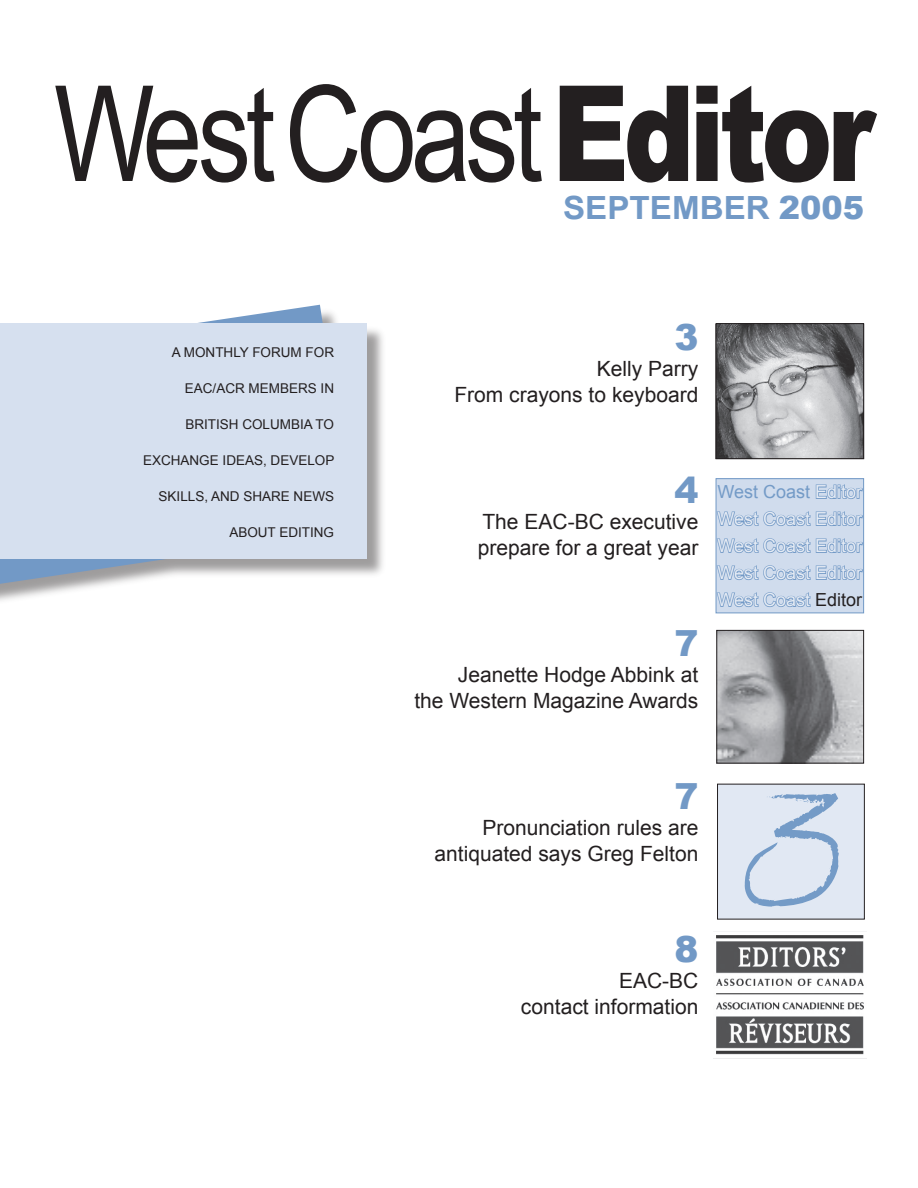
<style>
.page{position:relative;width:918px;height:1188px;background:#fff}
.page>*{position:absolute;margin:0;border:0;box-sizing:border-box;transform-origin:0 0}
.t1{font:133.2px "Arial";letter-spacing:-.05em;color:#231f20;scale:.8 1}
.t2{font:900 36px "Arial";color:#7299c6}
.t3{font:700 31.95px "Arial";color:#7299c6;scale:1.04 1}
.t4{font:21px "Arial";color:#231f20}
.Masthead_title{font:18px/27px "Arial";color:#e5ebf4;text-align:justify}
.t5{font:13.5px "Arial";color:#231f20}
.s1{font-weight:900}
.s2{color:#749bc7}
.s3{color:#231f20}
</style>
<div class="page">
<div style="left:718px;top:784px;width:146px;height:135px;background:#e1e8f3"></div>
<div style="left:717px;top:784px;width:148px;height:136px;border:1px solid #231f20"></div>
<svg style="left:744px;top:793px;width:95px;height:114px"></svg>
<div style="left:0;top:306px;width:387px;height:340px;background:#231f20;opacity:.44"></div>
<svg style="left:0;top:305px;width:354px;height:321px"></svg>
<div style="left:0;top:323px;width:367px;height:236px;background:#d6e0ef"></div>
<img style="left:716px;top:935px;width:148px;height:120px">
<img style="left:718px;top:632px;width:144px;height:130px">
<div style="left:716px;top:630px;width:148px;height:134px;border:1px solid #231f20"></div>
<div style="left:716px;top:479px;width:148px;height:134px;background:#d0dced"></div>
<svg style="left:718px;top:484px;width:144px;height:123px"></svg>
<div style="left:716px;top:478px;width:148px;height:135px;border:1px solid #7299c6"></div>
<img style="left:718px;top:325px;width:144px;height:132px">
<div style="left:716px;top:323px;width:148px;height:136px;border:1px solid #231f20"></div>
<p class="t1" style="left:54px;top:47px;width:1027px">West Coast <span class="s1">Editor</span></p>
<p class="t3" style="left:563px;top:187px;width:291px">SEPTEMBER <span class="s1">2005</span></p>
<p class="t5" style="left:172px;top:343px;width:164px">A MONTHLY FORUM FOR</p>
<p class="t5" style="left:185px;top:379px;width:151px">EAC/ACR MEMBERS IN</p>
<p class="t5" style="left:185px;top:415px;width:150px">BRITISH COLUMBIA TO</p>
<p class="t5" style="left:143px;top:451px;width:193px">EXCHANGE IDEAS, DEVELOP</p>
<p class="t5" style="left:159px;top:487px;width:177px">SKILLS, AND SHARE NEWS</p>
<p class="t5" style="left:229px;top:523px;width:106px">ABOUT EDITING</p>
<p class="t2" style="left:674px;top:311px;width:26px">3</p>
<p class="t4" style="left:597px;top:355px;width:103px">Kelly Parry</p>
<p class="t4" style="left:454px;top:380px;width:245px">From crayons to keyboard</p>
<p class="t2" style="left:674px;top:464px;width:26px">4</p>
<p class="t4" style="left:482px;top:508px;width:217px">The EAC-BC executive</p>
<p class="t4" style="left:478px;top:533px;width:222px">prepare for a great year</p>
<p class="t2" style="left:674px;top:617px;width:26px">7</p>
<p class="t4" style="left:458px;top:661px;width:242px">Jeanette Hodge Abbink at</p>
<p class="t4" style="left:414px;top:686px;width:286px">the Western Magazine Awards</p>
<p class="Masthead_title" style="left:717px;top:479px;width:146px"><span class="s2">West Coast</span> Editor West Coast Editor West Coast Editor West Coast Editor West Coast <span class="s3">Editor</span></p>
<p class="t2" style="left:674px;top:770px;width:26px">7</p>
<p class="t4" style="left:482px;top:814px;width:217px">Pronunciation rules are</p>
<p class="t4" style="left:435px;top:839px;width:265px">antiquated says Greg Felton</p>
<p class="t2" style="left:674px;top:923px;width:26px">8</p>
<p class="t4" style="left:619px;top:967px;width:81px">EAC-BC</p>
<p class="t4" style="left:521px;top:992px;width:179px">contact information</p>
</div>
